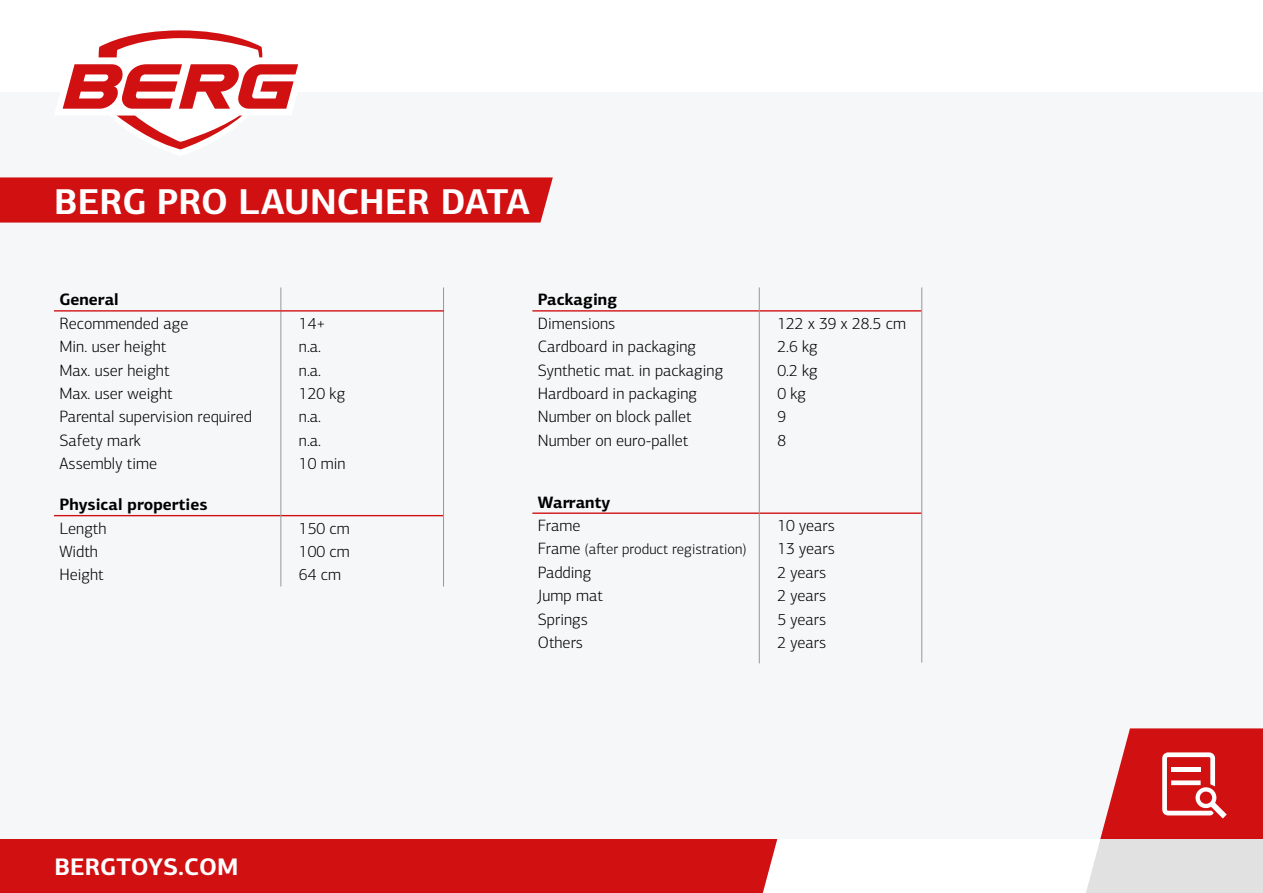
<style>
.page{position:relative;width:1263px;height:893px;background:#fff}
.page>*{position:absolute;margin:0;border:0;box-sizing:border-box;transform-origin:0 0}
.t1{font:700 36px "PF Centro Sans Pro";color:#fff}
.t2{font:700 24px "PF Centro Sans Pro";color:#fff}
.t3{font:300 16.5px "PF Centro Sans Pro";color:#000}
.t4{font:700 16.5px "PF Centro Sans Pro";color:#000}
.t5{font:300 15px "PF Centro Sans Pro";color:#000}
.s1{font-size:16.5px}
</style>
<div class="page">
<div style="left:0;top:92px;width:1263px;height:747px;background:#f5f7f8"></div>
<div style="left:0;top:839px;width:777px;height:54px;background:#d11012"></div>
<svg style="left:62px;top:30px;width:237px;height:120px"></svg>
<svg style="left:1086px;top:728px;width:177px;height:165px"></svg>
<svg style="left:282px;top:516px;width:161px;height:1px"></svg>
<hr style="left:54px;top:515px;width:227px;height:1px;background:#d11012">
<hr style="left:281px;top:515px;width:162px;height:1px;background:#d11012">
<hr style="left:532px;top:310px;width:227px;height:2px;background:#d11012">
<hr style="left:759px;top:310px;width:162px;height:2px;background:#d11012">
<hr style="left:532px;top:512px;width:227px;height:2px;background:#d11012">
<hr style="left:759px;top:512px;width:162px;height:2px;background:#d11012">
<hr style="left:443px;top:287px;width:1px;height:299px;background:#969798">
<hr style="left:281px;top:287px;width:1px;height:299px;background:#969798">
<hr style="left:921px;top:287px;width:1px;height:376px;background:#969798">
<hr style="left:759px;top:287px;width:1px;height:376px;background:#969798">
<hr style="left:54px;top:310px;width:227px;height:2px;background:#d11012">
<hr style="left:281px;top:310px;width:163px;height:2px;background:#d11012">
<div style="left:0;top:177px;width:553px;height:46px;background:#d11012"></div>
<h1 class="t1" style="left:54px;top:179px;width:478px">BERG PRO LAUNCHER DATA</h1>
<p class="t4" style="left:60px;top:289px;width:61px">General</p>
<p class="t3" style="left:60px;top:314px;width:130px">Recommended age</p>
<p class="t3" style="left:299px;top:314px;width:28px">14+</p>
<p class="t3" style="left:60px;top:337px;width:108px">Min. user height</p>
<p class="t3" style="left:299px;top:337px;width:24px">n.a.</p>
<p class="t3" style="left:60px;top:360px;width:112px">Max. user height</p>
<p class="t3" style="left:299px;top:360px;width:24px">n.a.</p>
<p class="t3" style="left:60px;top:384px;width:115px">Max. user weight</p>
<p class="t3" style="left:299px;top:384px;width:48px">120 kg</p>
<p class="t3" style="left:60px;top:407px;width:194px">Parental supervision required</p>
<p class="t3" style="left:299px;top:407px;width:24px">n.a.</p>
<p class="t3" style="left:60px;top:431px;width:83px">Safety mark</p>
<p class="t3" style="left:299px;top:431px;width:24px">n.a.</p>
<p class="t3" style="left:60px;top:454px;width:99px">Assembly time</p>
<p class="t3" style="left:299px;top:454px;width:48px">10 min</p>
<p class="t4" style="left:538px;top:289px;width:81px">Packaging</p>
<p class="t3" style="left:538px;top:314px;width:79px">Dimensions</p>
<p class="t3" style="left:777px;top:314px;width:130px">122 x 39 x 28.5 cm</p>
<p class="t3" style="left:538px;top:337px;width:160px">Cardboard in packaging</p>
<p class="t3" style="left:777px;top:337px;width:42px">2.6 kg</p>
<p class="t3" style="left:538px;top:360px;width:187px">Synthetic mat. in packaging</p>
<p class="t3" style="left:777px;top:360px;width:42px">0.2 kg</p>
<p class="t3" style="left:538px;top:384px;width:161px">Hardboard in packaging</p>
<p class="t3" style="left:777px;top:384px;width:30px">0 kg</p>
<p class="t3" style="left:538px;top:407px;width:155px">Number on block pallet</p>
<p class="t3" style="left:777px;top:407px;width:10px">9</p>
<p class="t3" style="left:538px;top:431px;width:152px">Number on euro-pallet</p>
<p class="t3" style="left:777px;top:431px;width:10px">8</p>
<p class="t4" style="left:60px;top:494px;width:149px">Physical properties</p>
<p class="t3" style="left:60px;top:518px;width:49px">Length</p>
<p class="t3" style="left:299px;top:518px;width:53px">150 cm</p>
<p class="t3" style="left:60px;top:542px;width:40px">Width</p>
<p class="t3" style="left:299px;top:542px;width:53px">100 cm</p>
<p class="t3" style="left:60px;top:565px;width:46px">Height</p>
<p class="t3" style="left:299px;top:565px;width:44px">64 cm</p>
<h2 class="t2" style="left:55px;top:851px;width:186px">BERGTOYS.COM</h2>
<p class="t4" style="left:538px;top:492px;width:74px">Warranty</p>
<p class="t3" style="left:538px;top:516px;width:44px">Frame</p>
<p class="t3" style="left:777px;top:516px;width:59px">10 years</p>
<p class="t5" style="left:538px;top:541px;width:210px"><span class="s1">Frame</span> (after product registration)</p>
<p class="t3" style="left:777px;top:539px;width:59px">13 years</p>
<p class="t3" style="left:538px;top:563px;width:55px">Padding</p>
<p class="t3" style="left:777px;top:563px;width:50px">2 years</p>
<p class="t3" style="left:538px;top:586px;width:67px">Jump mat</p>
<p class="t3" style="left:777px;top:586px;width:50px">2 years</p>
<p class="t3" style="left:538px;top:610px;width:51px">Springs</p>
<p class="t3" style="left:777px;top:610px;width:50px">5 years</p>
<p class="t3" style="left:538px;top:633px;width:46px">Others</p>
<p class="t3" style="left:777px;top:633px;width:50px">2 years</p>
</div>
